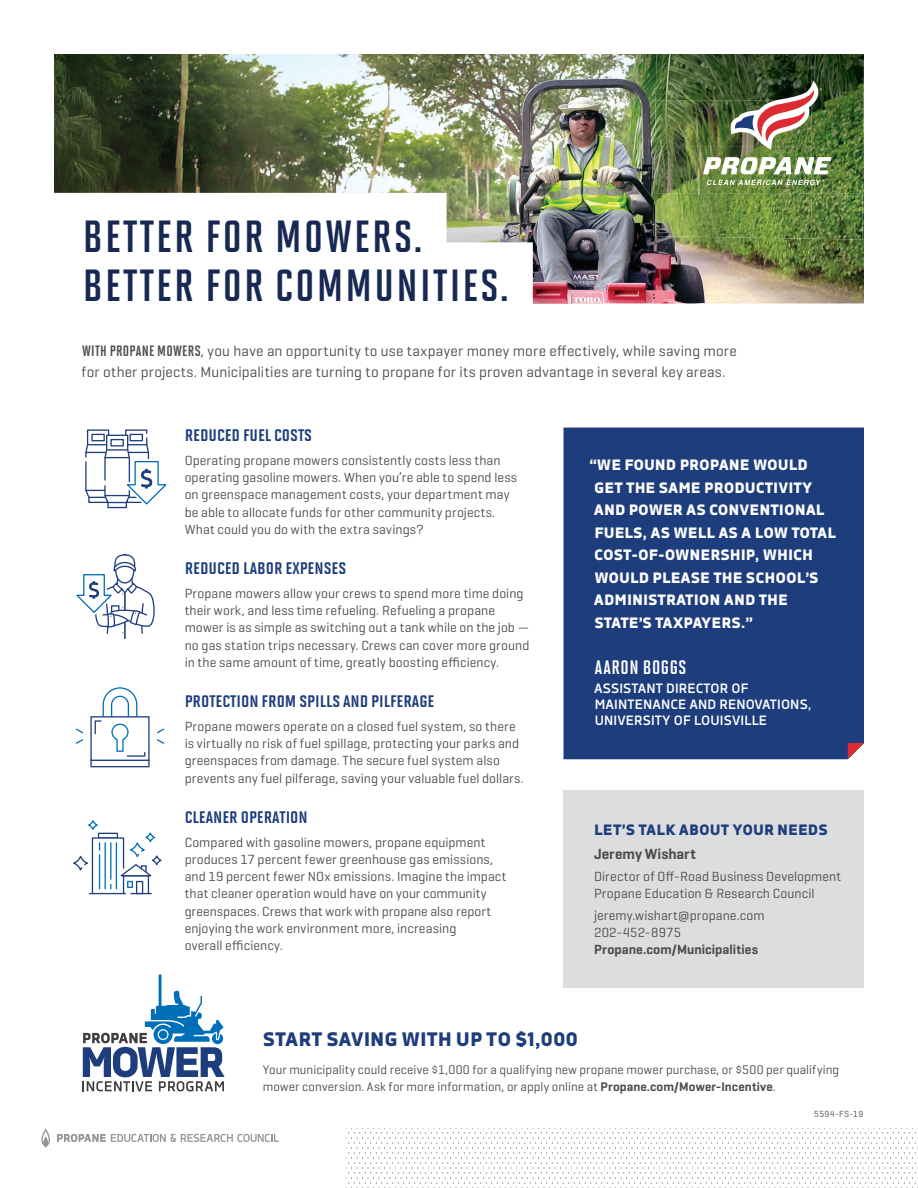
<style>
.page{position:relative;width:918px;height:1188px;background:#fff}
.page>*{position:absolute;margin:0;border:0;box-sizing:border-box;transform-origin:0 0}
.t1{font:700 45px/49.5px "Solano Gothic Sc Pro";letter-spacing:.05em;color:#172953}
.t2{font:19.5px "Solano Gothic Sc Pro Bd SC";color:#1e3d7c}
.t3{font:800 19.5px "Decima Nova";letter-spacing:-.005em;color:#1e3d7c}
.t4{font:700 19.5px "Solano Gothic Sc Pro";letter-spacing:.03em;color:#fff}
.t5{font:15px/21px "Geogrotesque";letter-spacing:.015em;color:#4b4c4d}
.t6{font:800 15px/22.5px "Decima Nova";color:#fff}
.t7{font:800 15px "Decima Nova";letter-spacing:.005em;color:#1e3d7c}
.t8{font:600 15px "Geogrotesque";color:#4b4c4d}
.t9{font:13.5px/17.2px "Geogrotesque";letter-spacing:.005em;color:#4b4c4d}
.t10{font:700 13.5px/16.2px "Decima Nova";letter-spacing:.01em;color:#fff}
.t11{font:600 13.5px "Geogrotesque";color:#4b4c4d}
.t12{font:12.75px/17.2px "Geogrotesque";letter-spacing:.005em;color:#4b4c4d}
.t13{font:9px "Geogrotesque";letter-spacing:.035em;color:#4b4c4d}
.s1{font-family:"Solano Gothic Sc Pro";font-weight:700}
.s2{font-weight:600}
</style>
<div class="page">
<svg style="left:57px;top:1134px;width:222px;height:8px"></svg>
<svg style="left:41px;top:1128px;width:9px;height:20px"></svg>
<svg style="left:346px;top:1128px;width:572px;height:60px"></svg>
<img style="left:54px;top:54px;width:810px;height:249px">
<img style="left:653px;top:54px;width:211px;height:186px">
<img style="left:54px;top:168px;width:517px;height:135px">
<div style="left:35px;top:193px;width:412px;height:85px;background:#fff"></div>
<div style="left:35px;top:242px;width:498px;height:86px;background:#fff"></div>
<div style="left:564px;top:791px;width:300px;height:197px;background:#dcdddf"></div>
<div style="left:564px;top:428px;width:300px;height:331px;background:#1e3d7c"></div>
<svg style="left:848px;top:743px;width:16px;height:16px"></svg>
<svg style="left:98px;top:833px;width:20px;height:4px"></svg>
<svg style="left:73px;top:837px;width:79px;height:57px"></svg>
<svg style="left:146px;top:833px;width:9px;height:9px"></svg>
<div style="left:145px;top:832px;width:10px;height:10px;border:1px solid #006fba;border-radius:50%"></div>
<svg style="left:89px;top:821px;width:8px;height:8px"></svg>
<div style="left:88px;top:820px;width:10px;height:10px;border:1px solid #006fba;border-radius:50%"></div>
<svg style="left:152px;top:856px;width:9px;height:9px"></svg>
<div style="left:152px;top:855px;width:10px;height:10px;border:1px solid #1e3d7c;border-radius:50%"></div>
<svg style="left:85px;top:429px;width:82px;height:80px"></svg>
<svg style="left:83px;top:974px;width:142px;height:117px"></svg>
<svg style="left:76px;top:553px;width:79px;height:86px"></svg>
<div style="left:90px;top:760px;width:60px;height:7px;background:#fff;border:1px solid #1e3d7c"></div>
<div style="left:90px;top:716px;width:60px;height:45px;background:#fff;border:1px solid #1e3d7c"></div>
<svg style="left:94px;top:687px;width:52px;height:70px"></svg>
<svg style="left:76px;top:728px;width:8px;height:16px"></svg>
<svg style="left:157px;top:728px;width:8px;height:16px"></svg>
<svg style="left:703px;top:157px;width:129px;height:28px"></svg>
<img style="left:729px;top:81px;width:93px;height:68px">
<h1 class="t1" style="left:83px;top:211px;width:427px">BETTER FOR MOWERS.<br>BETTER FOR COMMUNITIES.</h1>
<p class="t5" style="left:82px;top:340px;width:657px"><span class="s1">WITH PROPANE MOWERS</span>, you have an opportunity to use taxpayer money more effectively, while saving more for other projects. Municipalities are turning to propane for its proven advantage in several key areas.</p>
<h2 class="t2" style="left:185px;top:423px;width:129px">REDUCED FUEL COSTS</h2>
<p class="t9" style="left:185px;top:451px;width:334px">Operating propane mowers consistently costs less than operating gasoline mowers. When you’re able to spend less on greenspace management costs, your department may be able to allocate funds for other community projects.<br>What could you do with the extra savings?</p>
<h2 class="t2" style="left:185px;top:556px;width:163px">REDUCED LABOR EXPENSES</h2>
<p class="t9" style="left:185px;top:584px;width:346px">Propane mowers allow your crews to spend more time doing their work, and less time refueling. Refueling a propane mower is as simple as switching out a tank while on the job — no gas station trips necessary. Crews can cover more ground in the same amount of time, greatly boosting efficiency.</p>
<h2 class="t2" style="left:185px;top:689px;width:251px">PROTECTION FROM SPILLS AND PILFERAGE</h2>
<p class="t9" style="left:185px;top:717px;width:341px">Propane mowers operate on a closed fuel system, so there is virtually no risk of fuel spillage, protecting your parks and greenspaces from damage. The secure fuel system also prevents any fuel pilferage, saving your valuable fuel dollars.</p>
<h2 class="t2" style="left:185px;top:805px;width:125px">CLEANER OPERATION</h2>
<p class="t9" style="left:185px;top:833px;width:323px">Compared with gasoline mowers, propane equipment produces 17 percent fewer greenhouse gas emissions, and 19 percent fewer NOx emissions. Imagine the impact that cleaner operation would have on your community greenspaces. Crews that work with propane also report enjoying the work environment more, increasing<br>overall efficiency.</p>
<p class="t6" style="left:590px;top:454px;width:248px">“WE FOUND PROPANE WOULD<br>GET THE SAME PRODUCTIVITY<br>AND POWER AS CONVENTIONAL<br>FUELS, AS WELL AS A LOW TOTAL<br>COST-OF-OWNERSHIP, WHICH<br>WOULD PLEASE THE SCHOOL’S<br>ADMINISTRATION AND THE<br>STATE’S TAXPAYERS.”</p>
<h2 class="t4" style="left:595px;top:656px;width:93px">AARON BOGGS</h2>
<p class="t10" style="left:594px;top:680px;width:219px">ASSISTANT DIRECTOR OF<br>MAINTENANCE AND RENOVATIONS,<br>UNIVERSITY OF LOUISVILLE</p>
<p class="t7" style="left:594px;top:821px;width:235px">LET’S TALK ABOUT YOUR NEEDS</p>
<p class="t8" style="left:594px;top:845px;width:103px">Jeremy Wishart</p>
<p class="t9" style="left:594px;top:867px;width:249px">Director of Off-Road Business Development<br>Propane Education &amp; Research Council</p>
<p class="t9" style="left:594px;top:906px;width:172px">jeremy.wishart@propane.com<br>202-452-8975</p>
<p class="t11" style="left:594px;top:941px;width:166px">Propane.com/Municipalities</p>
<h2 class="t3" style="left:263px;top:1028px;width:317px">START SAVING WITH UP TO $1,000</h2>
<p class="t12" style="left:263px;top:1061px;width:578px">Your municipality could receive $1,000 for a qualifying new propane mower purchase, or $500 per qualifying mower conversion. Ask for more information, or apply online at <span class="s2">Propane.com/Mower-Incentive</span>.</p>
<p class="t13" style="left:814px;top:1108px;width:50px">5594-FS-19</p>
</div>
